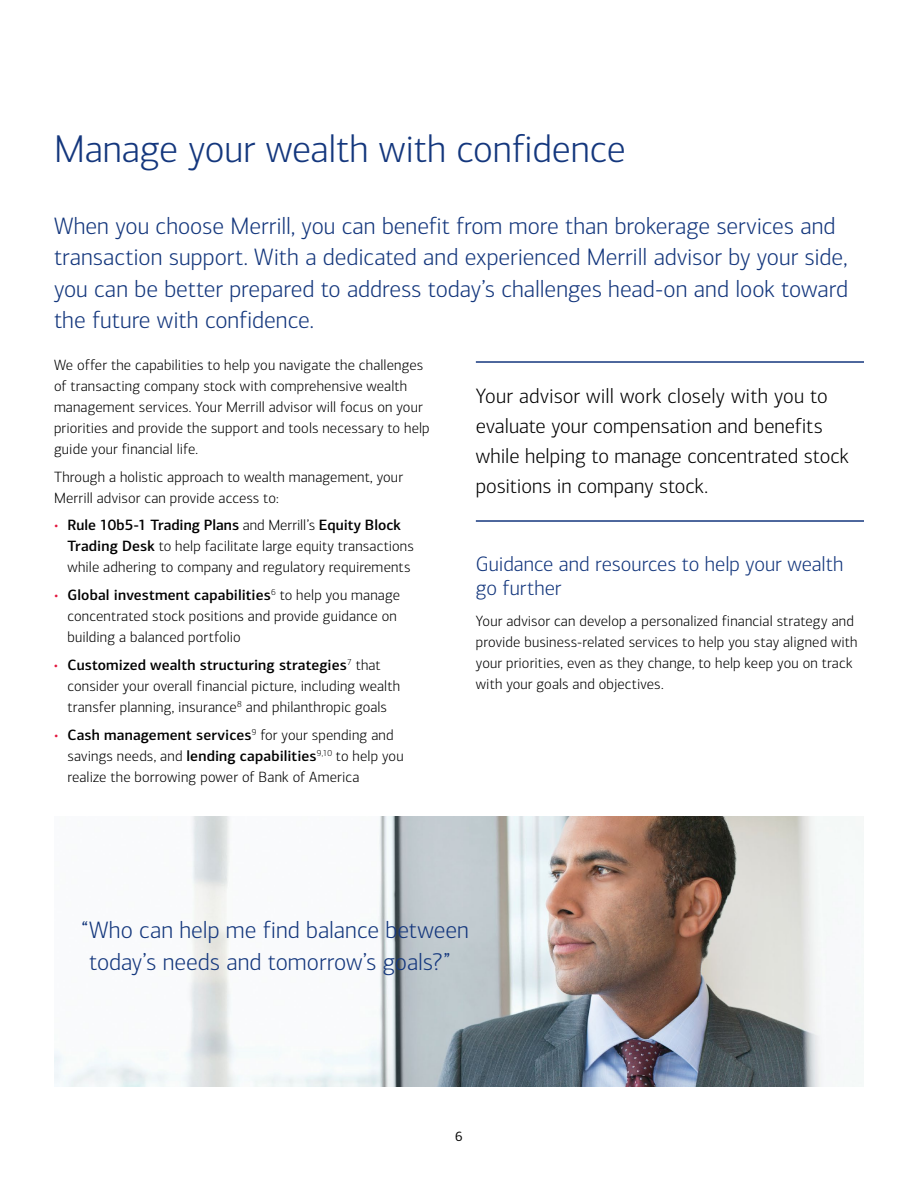
<style>
.page{position:relative;width:918px;height:1188px;background:#fff}
.page>*{position:absolute;margin:0;border:0;box-sizing:border-box;transform-origin:0 0}
.t1{font:300 39px "Connections";letter-spacing:-.005em;color:#14377d}
.t2{font:300 24px/31.5px "Connections";color:#14377d}
.t3{font:300 21px/30px "Connections";color:#000}
.t4{font:300 21px/24px "Connections";color:#14377d}
.t5{font:300 15px/21px "Connections";letter-spacing:.01em;color:#000}
.t6{font:13.5px "Connections";color:#000}
.s1{color:#e3173e}
.s2{font-weight:500}
</style>
<div class="page">
<hr style="left:476px;top:361px;width:388px;height:2px;background:#14377d">
<hr style="left:476px;top:520px;width:388px;height:2px;background:#14377d">
<img style="left:54px;top:817px;width:810px;height:270px">
<h2 class="t1" style="left:54px;top:126px;width:573px">Manage your wealth with confidence</h2>
<p class="t2" style="left:54px;top:210px;width:796px">When you choose Merrill, you can benefit from more than brokerage services and transaction support. With a dedicated and experienced Merrill advisor by your side, you can be better prepared to address today’s challenges head-on and look toward the future with confidence.</p>
<p class="t5" style="left:54px;top:354px;width:377px">We offer the capabilities to help you navigate the challenges of transacting company stock with comprehensive wealth management services. Your Merrill advisor will focus on your priorities and provide the support and tools necessary to help guide your financial life.</p>
<p class="t5" style="left:54px;top:466px;width:351px">Through a holistic approach to wealth management, your<br>Merrill advisor can provide access to:</p>
<p class="t5" style="left:68px;top:515px;width:348px;text-indent:-14px"><span class="s1">•</span> <span class="s2">Rule 10b5-1 Trading Plans</span> and Merrill’s <span class="s2">Equity Block<br>Trading Desk</span> to help facilitate large equity transactions while adhering to company and regulatory requirements</p>
<p class="t5" style="left:67px;top:585px;width:334px;text-indent:-13px"><span class="s1">•</span> <span class="s2">Global investment capabilities</span><sup>6</sup> to help you manage concentrated stock positions and provide guidance on building a balanced portfolio</p>
<p class="t5" style="left:68px;top:654px;width:334px;text-indent:-14px"><span class="s1">•</span> <span class="s2">Customized wealth structuring strategies</span><sup>7</sup> that consider your overall financial picture, including wealth transfer planning, insurance<sup>8</sup> and philanthropic goals</p>
<p class="t5" style="left:67px;top:724px;width:338px;text-indent:-13px"><span class="s1">•</span> <span class="s2">Cash management services</span><sup>9</sup> for your spending and savings needs, and <span class="s2">lending capabilities</span><sup>9,10</sup> to help you realize the borrowing power of Bank of America</p>
<p class="t3" style="left:476px;top:381px;width:374px">Your advisor will work closely with you to evaluate your compensation and benefits while helping to manage concentrated stock positions in company stock.</p>
<h3 class="t4" style="left:476px;top:552px;width:369px">Guidance and resources to help your wealth go further</h3>
<p class="t5" style="left:476px;top:610px;width:383px">Your advisor can develop a personalized financial strategy and provide business-related services to help you stay aligned with your priorities, even as they change, to help keep you on track with your goals and objectives.</p>
<p class="t2" style="left:81px;top:915px;width:389px;text-align:center">“ Who can help me find balance between today’s needs and tomorrow’s goals?”</p>
<p class="t6" style="left:455px;top:1129px;width:9px">6</p>
</div>
